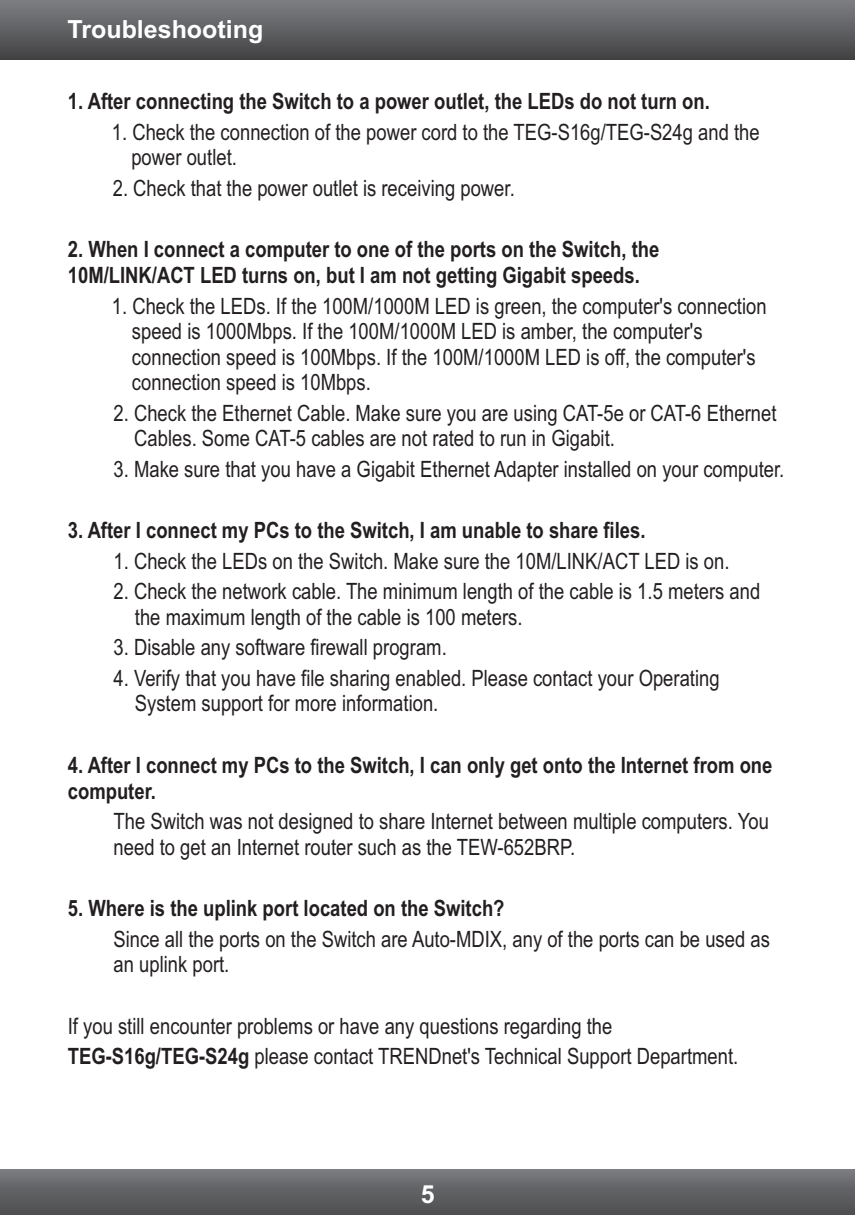
<style>
.page{position:relative;width:855px;height:1215px;background:#fff}
.page>*{position:absolute;margin:0;border:0;box-sizing:border-box;transform-origin:0 0}
.t1{font:700 25px "Arial";color:#fff}
.t2{font:22.5px/25.5px "Arial Narrow";color:#231f20}
.t3{font:700 22.5px/25.8px "Arial Narrow";color:#231f20}
.s1{font-weight:700}
</style>
<div class="page">
<div style="left:0;top:0;width:855px;height:59px;background:linear-gradient(to bottom,#7d7f82,#434244)"></div>
<div style="left:0;top:1170px;width:855px;height:45px;background:linear-gradient(to bottom,#77797c,#4b4c4e)"></div>
<p class="t1" style="left:68px;top:19px;width:197px">Troubleshooting</p>
<p class="t3" style="left:68px;top:91px;width:644px">1. After connecting the Switch to a power outlet, the LEDs do not turn on.</p>
<p class="t2" style="left:131px;top:121px;width:630px;text-indent:-19px">1. Check the connection of the power cord to the TEG-S16g/TEG-S24g and the power outlet.</p>
<p class="t2" style="left:113px;top:177px;width:404px">2. Check that the power outlet is receiving power.</p>
<p class="t3" style="left:68px;top:239px;width:593px">2. When I connect a computer to one of the ports on the Switch, the<br>10M/LINK/ACT LED turns on, but I am not getting Gigabit speeds.</p>
<p class="t2" style="left:132px;top:295px;width:636px;text-indent:-20px">1. Check the LEDs. If the 100M/1000M LED is green, the computer's connection speed is 1000Mbps. If the 100M/1000M LED is amber, the computer's connection speed is 100Mbps. If the 100M/1000M LED is off, the computer's connection speed is 10Mbps.</p>
<p class="t2" style="left:134px;top:402px;width:644px;text-indent:-21px">2. Check the Ethernet Cable. Make sure you are using CAT-5e or CAT-6 Ethernet<br>Cables. Some CAT-5 cables are not rated to run in Gigabit.</p>
<p class="t2" style="left:114px;top:458px;width:672px">3. Make sure that you have a Gigabit Ethernet Adapter installed on your computer.</p>
<p class="t3" style="left:68px;top:519px;width:579px">3. After I connect my PCs to the Switch, I am unable to share files.</p>
<p class="t2" style="left:114px;top:550px;width:618px">1. Check the LEDs on the Switch. Make sure the 10M/LINK/ACT LED is on.</p>
<p class="t2" style="left:135px;top:581px;width:627px;text-indent:-21px">2. Check the network cable. The minimum length of the cable is 1.5 meters and the maximum length of the cable is 100 meters.</p>
<p class="t2" style="left:114px;top:637px;width:335px">3. Disable any software firewall program.</p>
<p class="t2" style="left:135px;top:667px;width:586px;text-indent:-21px">4. Verify that you have file sharing enabled. Please contact your Operating<br>System support for more information.</p>
<p class="t3" style="left:68px;top:754px;width:706px">4. After I connect my PCs to the Switch, I can only get onto the Internet from one computer.</p>
<p class="t2" style="left:114px;top:811px;width:657px">The Switch was not designed to share Internet between multiple computers. You need to get an Internet router such as the TEW-652BRP.</p>
<p class="t3" style="left:68px;top:898px;width:438px">5. Where is the uplink port located on the Switch?</p>
<p class="t2" style="left:114px;top:928px;width:658px">Since all the ports on the Switch are Auto-MDIX, any of the ports can be used as an uplink port.</p>
<p class="t2" style="left:68px;top:1012px;width:672px;line-height:30.8px">If you still encounter problems or have any questions regarding the<br><span class="s1">TEG-S16g/TEG-S24g</span> please contact TRENDnet's Technical Support Department.</p>
<p class="t1" style="left:421px;top:1185px;width:15px">5</p>
</div>
